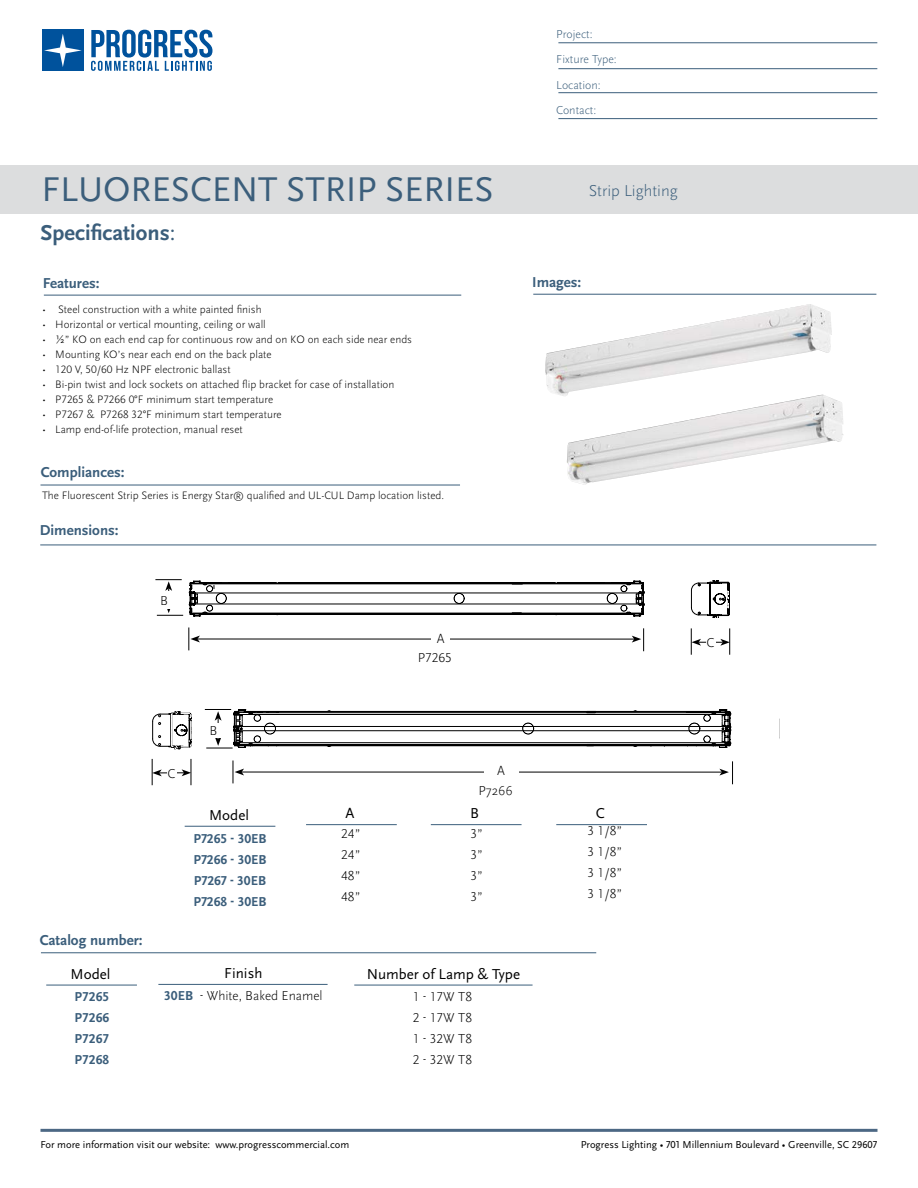
<style>
.page{position:relative;width:918px;height:1188px;background:#fff}
.page>*{position:absolute;margin:0;border:0;box-sizing:border-box;transform-origin:0 0}
.t1{font:35.85px "Scala Sans Pro";color:#3b5e7b}
.t2{font:700 22.5px "Scala Sans Pro";color:#3b5e7b}
.t3{font:300 16.5px "Scala Sans Pro";color:#3b5e7b}
.t4{font:700 15px "Scala Sans Pro";color:#3b5e7b}
.t5{font:15px "Scala Sans Pro";color:#000}
.t6{font:300 13.5px/21px "Scala Sans Pro";color:#000;text-align:justify}
.t7{font:700 13.5px/21px "Scala Sans Pro";color:#3b5e7b;text-align:justify}
.t8{font:300 12px/25.5px "Scala Sans Pro";color:#3b5e7b}
.t9{font:300 11.25px "Scala Sans Pro";color:#000}
.t10{font:10.5px "Scala Sans Pro";color:#000}
.s1{font-weight:400}
.s2{font-weight:700;color:#3b5e7b}
</style>
<div class="page">
<svg style="left:91px;top:30px;width:121px;height:41px"></svg>
<div style="left:42px;top:30px;width:42px;height:41px;background:#00529c"></div>
<svg style="left:44px;top:34px;width:38px;height:33px"></svg>
<hr style="left:40px;top:1129px;width:838px;height:3px;background:#4c6884">
<hr style="left:533px;top:294px;width:343px;height:1px;background:#3b5e7b">
<hr style="left:41px;top:952px;width:555px;height:1px;background:#3b5e7b">
<hr style="left:44px;top:295px;width:417px;height:1px;background:#3b5e7b">
<div style="left:0;top:165px;width:918px;height:49px;background:#dcddde"></div>
<hr style="left:354px;top:985px;width:179px;height:1px;background:#3b5e7b">
<hr style="left:46px;top:985px;width:91px;height:1px;background:#3b5e7b">
<hr style="left:158px;top:984px;width:170px;height:1px;background:#3b5e7b">
<hr style="left:40px;top:485px;width:420px;height:1px;background:#3b5e7b">
<hr style="left:40px;top:545px;width:836px;height:1px;background:#3b5e7b">
<hr style="left:185px;top:826px;width:90px;height:1px;background:#3b5e7b">
<hr style="left:306px;top:824px;width:91px;height:1px;background:#3b5e7b">
<hr style="left:431px;top:824px;width:91px;height:1px;background:#3b5e7b">
<hr style="left:556px;top:824px;width:91px;height:1px;background:#3b5e7b">
<img style="left:567px;top:397px;width:277px;height:88px">
<img style="left:545px;top:304px;width:287px;height:93px">
<svg style="left:189px;top:581px;width:456px;height:35px"></svg>
<svg style="left:690px;top:580px;width:40px;height:38px"></svg>
<svg style="left:152px;top:711px;width:39px;height:38px"></svg>
<hr style="left:198px;top:639px;width:436px;height:1px;background:#000">
<svg style="left:632px;top:628px;width:12px;height:23px"></svg>
<svg style="left:188px;top:627px;width:12px;height:23px"></svg>
<hr style="left:242px;top:772px;width:480px;height:1px;background:#000">
<svg style="left:719px;top:761px;width:14px;height:23px"></svg>
<svg style="left:233px;top:761px;width:11px;height:22px"></svg>
<div style="left:432px;top:629px;width:18px;height:19px;background:#fff"></div>
<div style="left:484px;top:760px;width:34px;height:20px;background:#fff"></div>
<svg style="left:205px;top:709px;width:527px;height:40px"></svg>
<svg style="left:155px;top:579px;width:28px;height:37px"></svg>
<div style="left:205px;top:723px;width:17px;height:15px;background:#fff"></div>
<div style="left:155px;top:591px;width:17px;height:18px;background:#fff"></div>
<svg style="left:691px;top:628px;width:39px;height:27px"></svg>
<svg style="left:152px;top:759px;width:40px;height:26px"></svg>
<div style="left:706px;top:637px;width:9px;height:11px;background:#fff"></div>
<div style="left:167px;top:767px;width:9px;height:11px;background:#fff"></div>
<hr style="left:558px;top:42px;width:319px;height:1px;background:#3b5e7b">
<hr style="left:558px;top:68px;width:319px;height:1px;background:#3b5e7b">
<hr style="left:558px;top:92px;width:319px;height:1px;background:#3b5e7b">
<hr style="left:558px;top:118px;width:319px;height:1px;background:#3b5e7b">
<p class="t8" style="left:556px;top:21px;width:62px">Project:<br>Fixture Type:<br>Location:<br>Contact:</p>
<h1 class="t1" style="left:42px;top:169px;width:454px">FLUORESCENT STRIP SERIES</h1>
<h3 class="t3" style="left:589px;top:182px;width:91px">Strip Lighting</h3>
<h2 class="t2" style="left:40px;top:220px;width:136px">Specifications<span class="s1">:</span></h2>
<h3 class="t4" style="left:43px;top:274px;width:58px">Features:</h3>
<p class="t9" style="left:42px;top:303px;width:221px">• Steel construction with a white painted finish</p>
<p class="t9" style="left:42px;top:318px;width:225px">• Horizontal or vertical mounting, ceiling or wall</p>
<p class="t9" style="left:42px;top:333px;width:372px">• ½” KO on each end cap for continuous row and on KO on each side near ends</p>
<p class="t9" style="left:42px;top:348px;width:231px">• Mounting KO’s near each end on the back plate</p>
<p class="t9" style="left:42px;top:363px;width:190px">• 120 V, 50/60 Hz NPF electronic ballast</p>
<p class="t9" style="left:42px;top:378px;width:354px">• Bi-pin twist and lock sockets on attached flip bracket for case of installation</p>
<p class="t9" style="left:42px;top:393px;width:233px">• P7265 &amp; P7266 0°F minimum start temperature</p>
<p class="t9" style="left:42px;top:408px;width:241px">• P7267 &amp; P7268 32°F minimum start temperature</p>
<p class="t9" style="left:42px;top:423px;width:202px">• Lamp end-of-life protection, manual reset</p>
<h3 class="t4" style="left:41px;top:463px;width:85px">Compliances:</h3>
<p class="t9" style="left:42px;top:489px;width:404px">The Fluorescent Strip Series is Energy Star® qualified and UL-CUL Damp location listed.</p>
<h3 class="t4" style="left:40px;top:522px;width:80px">Dimensions:</h3>
<p class="t6" style="left:160px;top:590px;width:9px">B</p>
<p class="t6" style="left:168px;top:763px;width:9px">C</p>
<p class="t6" style="left:209px;top:720px;width:9px">B</p>
<p class="t6" style="left:437px;top:628px;width:9px">A</p>
<p class="t6" style="left:418px;top:647px;width:36px">P7265</p>
<h3 class="t4" style="left:532px;top:273px;width:51px">Images:</h3>
<p class="t6" style="left:497px;top:760px;width:9px">A</p>
<p class="t6" style="left:479px;top:780px;width:36px">P7266</p>
<h3 class="t4" style="left:40px;top:931px;width:104px">Catalog number:</h3>
<h3 class="t5" style="left:209px;top:806px;width:41px">Model</h3>
<p class="t7" style="left:193px;top:828px;width:75px">P7265 - 30EB P7266 - 30EB P7267 - 30EB P7268 - 30EB</p>
<h3 class="t5" style="left:345px;top:805px;width:10px">A</h3>
<h3 class="t5" style="left:470px;top:805px;width:10px">B</h3>
<h3 class="t5" style="left:596px;top:805px;width:11px">C</h3>
<p class="t6" style="left:341px;top:823px;width:21px">24” 24” 48” 48”</p>
<p class="t6" style="left:470px;top:823px;width:14px">3” 3” 3” 3”</p>
<p class="t6" style="left:588px;top:820px;width:36px">3 1/8” 3 1/8” 3 1/8” 3 1/8”</p>
<h3 class="t5" style="left:224px;top:964px;width:40px">Finish</h3>
<p class="t6" style="left:164px;top:985px;width:160px"><span class="s2">30EB</span> - White, Baked Enamel</p>
<h3 class="t5" style="left:71px;top:965px;width:41px">Model</h3>
<h3 class="t5" style="left:367px;top:965px;width:155px">Number of Lamp &amp; Type</h3>
<p class="t7" style="left:75px;top:986px;width:36px">P7265<br>P7266<br>P7267<br>P7268</p>
<p class="t6" style="left:413px;top:986px;width:61px">1 - 17W T8<br>2 - 17W T8<br>1 - 32W T8<br>2 - 32W T8</p>
<p class="t6" style="left:707px;top:632px;width:9px">C</p>
<p class="t10" style="left:40px;top:1138px;width:311px">For more information visit our website: www.progresscommercial.com</p>
<p class="t10" style="left:581px;top:1138px;width:298px">Progress Lighting • 701 Millennium Boulevard • Greenville, SC 29607</p>
</div>
